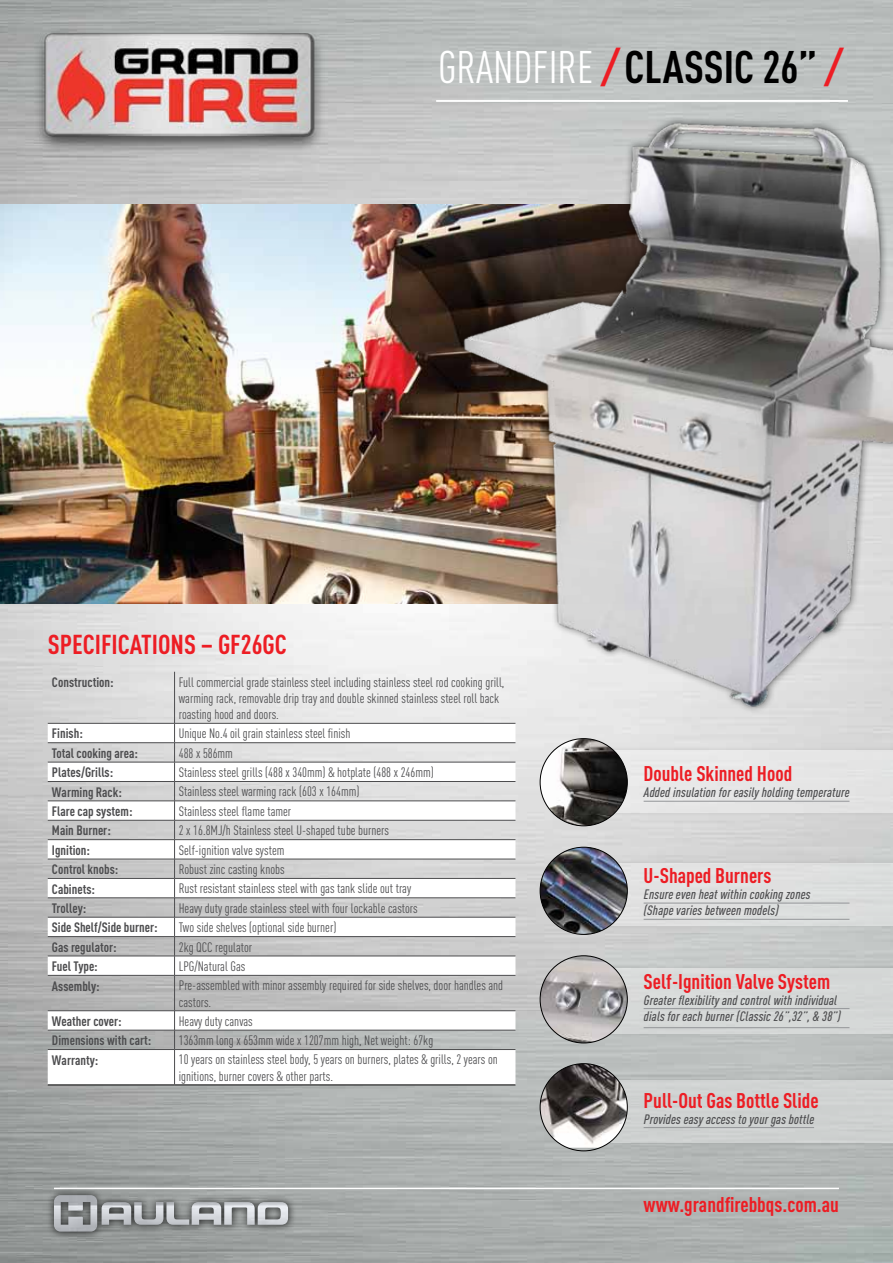
<style>
.page{position:relative;width:893px;height:1263px;background:#fff}
.page>*{position:absolute;margin:0;border:0;box-sizing:border-box;transform-origin:0 0}
.t1{font:700 45px "Adi Haus PS Con";color:#000}
.t2{font:700 27px "Adi Haus PS Con";color:#ed1d24}
.t3{font:700 21px "Adi Haus PS Con";color:#ed1d24}
.t4{font:13.5px/16.2px "Adi Haus PS Con";color:#4d4d4f}
.t5{font:700 13.5px "Adi Haus PS Con";color:#4d4d4f}
.t6{font:italic 500 13.5px/16.2px "Adi Haus PS Con";color:#4d4d4f}
.s1{font-weight:400;color:#fff}
.s2{font-style:italic;color:#ed1d24}
</style>
<div class="page">
<img style="left:0;top:0;width:893px;height:1263px">
<img style="left:14px;top:7px;width:333px;height:154px">
<img style="left:0;top:204px;width:446px;height:400px">
<hr style="left:54px;top:1188px;width:785px;height:1px;background:#fff">
<div style="left:46px;top:1187px;width:250px;height:53px;background:#000;opacity:.79"></div>
<img style="left:54px;top:1195px;width:234px;height:36px">
<div style="left:583px;top:1076px;width:310px;height:72px;background:#b3b7b6"></div>
<div style="left:588px;top:1080px;width:305px;height:63px;background:#cfd2d1"></div>
<div style="left:583px;top:963px;width:310px;height:75px;background:#bec1c0"></div>
<div style="left:588px;top:968px;width:305px;height:66px;background:#d6d9d8"></div>
<div style="left:583px;top:745px;width:310px;height:72px;background:#d5d5d5"></div>
<div style="left:588px;top:750px;width:305px;height:63px;background:#e6e6e6"></div>
<div style="left:583px;top:858px;width:310px;height:72px;background:#000;opacity:.25"></div>
<div style="left:588px;top:863px;width:305px;height:62px;background:#dfdfdf"></div>
<hr style="left:436px;top:100px;width:412px;height:2px;background:#fff">
<img style="left:446px;top:79px;width:447px;height:655px">
<hr style="left:644px;top:801px;width:205px;height:1px;background:#939598">
<img style="left:540px;top:739px;width:87px;height:87px;border-radius:44px">
<hr style="left:644px;top:903px;width:205px;height:1px;background:#939598">
<hr style="left:644px;top:919px;width:205px;height:1px;background:#939598">
<img style="left:540px;top:847px;width:87px;height:87px;border-radius:44px">
<hr style="left:644px;top:1008px;width:205px;height:1px;background:#939598">
<hr style="left:644px;top:1027px;width:205px;height:1px;background:#939598">
<img style="left:540px;top:956px;width:87px;height:87px;border-radius:44px">
<hr style="left:644px;top:1127px;width:170px;height:1px;background:#939598">
<img style="left:540px;top:1064px;width:87px;height:84px">
<svg style="left:48px;top:724px;width:467px;height:361px"></svg>
<hr style="left:48px;top:1085px;width:127px;height:1px;background:#000">
<hr style="left:175px;top:1085px;width:340px;height:1px;background:#000">
<hr style="left:174px;top:672px;width:1px;height:51px;background:#4d4d4f">
<hr style="left:48px;top:723px;width:127px;height:1px;background:#4d4d4f">
<hr style="left:175px;top:723px;width:340px;height:1px;background:#4d4d4f">
<hr style="left:48px;top:742px;width:127px;height:1px;background:#4d4d4f">
<hr style="left:175px;top:742px;width:340px;height:1px;background:#4d4d4f">
<hr style="left:48px;top:762px;width:127px;height:1px;background:#4d4d4f">
<hr style="left:175px;top:762px;width:340px;height:1px;background:#4d4d4f">
<hr style="left:48px;top:781px;width:127px;height:1px;background:#4d4d4f">
<hr style="left:175px;top:781px;width:340px;height:1px;background:#4d4d4f">
<hr style="left:48px;top:801px;width:127px;height:1px;background:#4d4d4f">
<hr style="left:175px;top:801px;width:340px;height:1px;background:#4d4d4f">
<hr style="left:48px;top:820px;width:127px;height:1px;background:#4d4d4f">
<hr style="left:175px;top:820px;width:340px;height:1px;background:#4d4d4f">
<hr style="left:48px;top:839px;width:127px;height:1px;background:#4d4d4f">
<hr style="left:175px;top:839px;width:340px;height:1px;background:#4d4d4f">
<hr style="left:48px;top:859px;width:127px;height:1px;background:#4d4d4f">
<hr style="left:175px;top:859px;width:340px;height:1px;background:#4d4d4f">
<hr style="left:48px;top:878px;width:127px;height:1px;background:#4d4d4f">
<hr style="left:175px;top:878px;width:340px;height:1px;background:#4d4d4f">
<hr style="left:48px;top:897px;width:127px;height:1px;background:#4d4d4f">
<hr style="left:175px;top:897px;width:340px;height:1px;background:#4d4d4f">
<hr style="left:48px;top:917px;width:127px;height:1px;background:#4d4d4f">
<hr style="left:175px;top:917px;width:340px;height:1px;background:#4d4d4f">
<hr style="left:48px;top:936px;width:127px;height:1px;background:#4d4d4f">
<hr style="left:175px;top:936px;width:340px;height:1px;background:#4d4d4f">
<hr style="left:48px;top:956px;width:127px;height:1px;background:#4d4d4f">
<hr style="left:175px;top:956px;width:340px;height:1px;background:#4d4d4f">
<svg style="left:174px;top:723px;width:1px;height:252px"></svg>
<hr style="left:48px;top:975px;width:127px;height:1px;background:#4d4d4f">
<hr style="left:175px;top:975px;width:340px;height:1px;background:#4d4d4f">
<hr style="left:174px;top:975px;width:1px;height:35px;background:#4d4d4f">
<hr style="left:48px;top:1010px;width:127px;height:1px;background:#4d4d4f">
<hr style="left:175px;top:1010px;width:340px;height:1px;background:#4d4d4f">
<hr style="left:48px;top:1030px;width:127px;height:1px;background:#4d4d4f">
<hr style="left:175px;top:1030px;width:340px;height:1px;background:#4d4d4f">
<svg style="left:174px;top:1011px;width:1px;height:38px"></svg>
<hr style="left:48px;top:1049px;width:127px;height:1px;background:#4d4d4f">
<hr style="left:175px;top:1049px;width:340px;height:1px;background:#4d4d4f">
<hr style="left:174px;top:1050px;width:1px;height:35px;background:#4d4d4f">
<h1 class="t1" style="left:438px;top:40px;width:402px"><span class="s1">GRANDFIRE</span> <span class="s2">/</span> CLASSIC 26” <span class="s2">/</span></h1>
<h2 class="t2" style="left:48px;top:628px;width:241px">SPECIFICATIONS – GF26GC</h2>
<p class="t5" style="left:52px;top:674px;width:63px">Construction:</p>
<p class="t4" style="left:179px;top:674px;width:327px">Full commercial grade stainless steel including stainless steel rod cooking grill, warming rack, removable drip tray and double skinned stainless steel roll back roasting hood and doors.</p>
<p class="t5" style="left:52px;top:725px;width:32px">Finish:</p>
<p class="t4" style="left:179px;top:725px;width:173px">Unique No.4 oil grain stainless steel finish</p>
<p class="t5" style="left:52px;top:745px;width:87px">Total cooking area:</p>
<p class="t4" style="left:179px;top:745px;width:56px">488 x 586mm</p>
<p class="t5" style="left:52px;top:764px;width:63px">Plates/Grills:</p>
<p class="t4" style="left:179px;top:764px;width:256px">Stainless steel grills (488 x 340mm) &amp; hotplate (488 x 246mm)</p>
<p class="t5" style="left:52px;top:784px;width:71px">Warming Rack:</p>
<p class="t4" style="left:179px;top:783px;width:182px">Stainless steel warming rack (603 x 164mm)</p>
<p class="t5" style="left:52px;top:803px;width:82px">Flare cap system:</p>
<p class="t4" style="left:179px;top:803px;width:114px">Stainless steel flame tamer</p>
<p class="t5" style="left:52px;top:822px;width:60px">Main Burner:</p>
<p class="t4" style="left:179px;top:822px;width:212px">2 x 16.8MJ/h Stainless steel U-shaped tube burners</p>
<p class="t5" style="left:52px;top:842px;width:40px">Ignition:</p>
<p class="t4" style="left:179px;top:842px;width:107px">Self-ignition valve system</p>
<p class="t5" style="left:52px;top:861px;width:68px">Control knobs:</p>
<p class="t4" style="left:179px;top:861px;width:107px">Robust zinc casting knobs</p>
<p class="t5" style="left:52px;top:880px;width:45px">Cabinets:</p>
<p class="t4" style="left:179px;top:880px;width:234px">Rust resistant stainless steel with gas tank slide out tray</p>
<p class="t5" style="left:52px;top:900px;width:36px">Trolley:</p>
<p class="t4" style="left:179px;top:900px;width:240px">Heavy duty grade stainless steel with four lockable castors</p>
<p class="t5" style="left:52px;top:919px;width:107px">Side Shelf/Side burner:</p>
<p class="t4" style="left:179px;top:919px;width:159px">Two side shelves (optional side burner)</p>
<p class="t5" style="left:52px;top:939px;width:66px">Gas regulator:</p>
<p class="t4" style="left:179px;top:938px;width:75px">2kg QCC regulator</p>
<p class="t5" style="left:52px;top:958px;width:47px">Fuel Type:</p>
<p class="t4" style="left:179px;top:958px;width:68px">LPG/Natural Gas</p>
<p class="t5" style="left:52px;top:977px;width:49px">Assembly:</p>
<p class="t4" style="left:179px;top:977px;width:326px">Pre-assembled with minor assembly required for side shelves, door handles and castors.</p>
<p class="t5" style="left:52px;top:1013px;width:71px">Weather cover:</p>
<p class="t4" style="left:179px;top:1013px;width:76px">Heavy duty canvas</p>
<p class="t5" style="left:52px;top:1032px;width:101px">Dimensions with cart:</p>
<p class="t4" style="left:179px;top:1032px;width:256px">1363mm long x 653mm wide x 1207mm high, Net weight: 67kg</p>
<p class="t5" style="left:52px;top:1052px;width:48px">Warranty:</p>
<p class="t4" style="left:179px;top:1051px;width:321px">10 years on stainless steel body, 5 years on burners, plates &amp; grills, 2 years on ignitions, burner covers &amp; other parts.</p>
<h3 class="t3" style="left:644px;top:761px;width:150px">Double Skinned Hood</h3>
<p class="t6" style="left:644px;top:784px;width:207px">Added insulation for easily holding temperature</p>
<h3 class="t3" style="left:644px;top:863px;width:129px">U-Shaped Burners</h3>
<p class="t6" style="left:644px;top:886px;width:168px">Ensure even heat within cooking zones (Shape varies between models)</p>
<h3 class="t3" style="left:644px;top:968px;width:188px">Self-Ignition Valve System</h3>
<p class="t6" style="left:644px;top:991px;width:198px">Greater flexibility and control with individual dials for each burner (Classic 26”,32”, &amp; 38”)</p>
<h3 class="t3" style="left:644px;top:1087px;width:177px">Pull-Out Gas Bottle Slide</h3>
<p class="t6" style="left:644px;top:1110px;width:172px">Provides easy access to your gas bottle</p>
<h3 class="t3" style="left:644px;top:1192px;width:197px">www.grandfirebbqs.com.au</h3>
</div>
